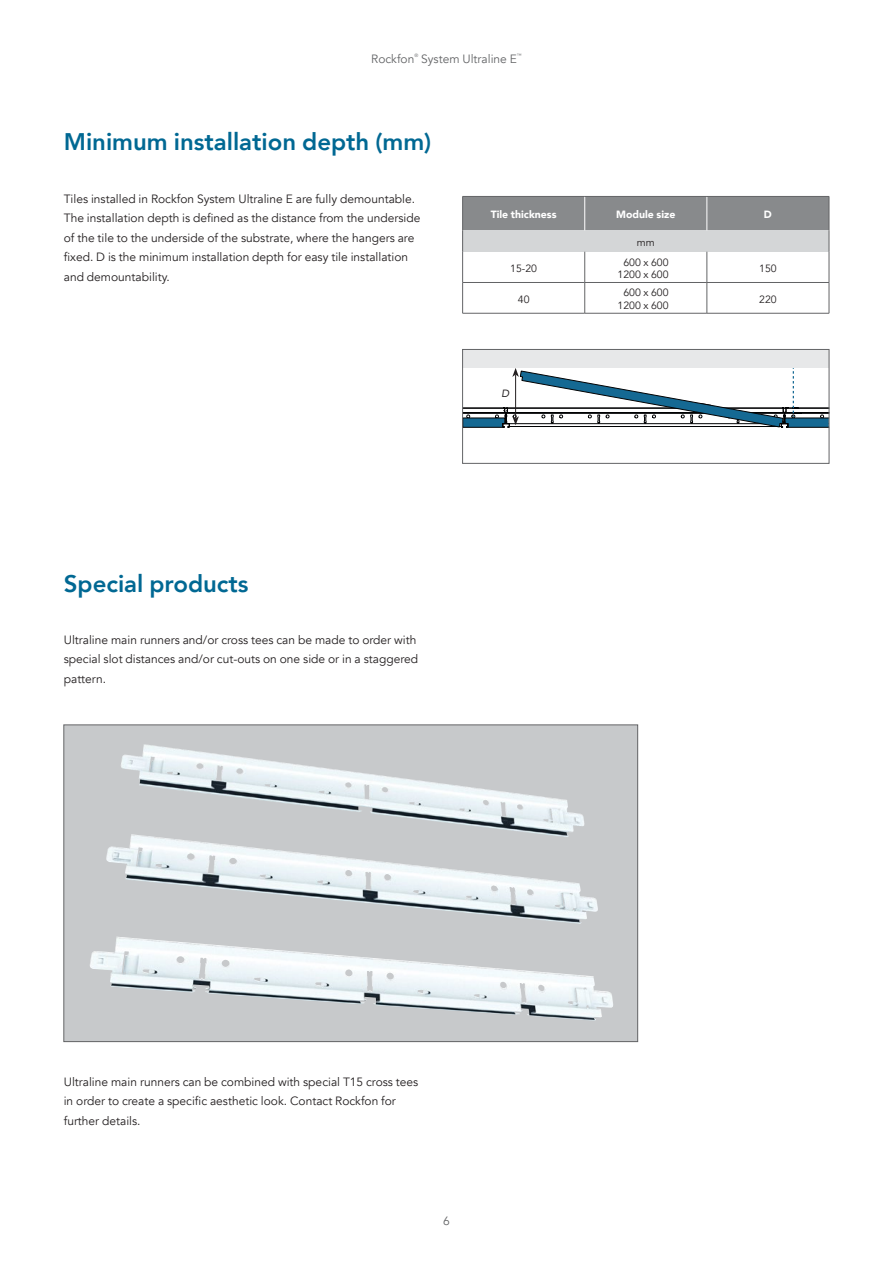
<style>
.page{position:relative;width:893px;height:1263px;background:#fff}
.page>*{position:absolute;margin:0;border:0;box-sizing:border-box;transform-origin:0 0}
.t1{font:800 24px "Avenir";color:#006893}
.t2{font:12px/19.5px "Avenir";color:#231f20}
.t3{font:12px "Avenir";color:#636466}
.t4{font:10.5px/12.6px "Avenir";color:#231f20;text-align:center}
.t5{font:900 10.5px "Avenir";color:#fff}
.t6{font:italic 10.5px "Avenir";color:#231f20}
.t7{font:4.8px "Avenir";color:#636466}
</style>
<div class="page">
<svg style="left:66px;top:727px;width:570px;height:313px;background:#cdd1d3"></svg>
<img style="left:106px;top:744px;width:493px;height:180px">
<div style="left:463px;top:349px;width:366px;height:18px;background:#e7e8e9"></div>
<div style="left:462px;top:349px;width:367px;height:114px;border:1px solid #636466"></div>
<svg style="left:462px;top:367px;width:367px;height:61px"></svg>
<hr style="left:462px;top:252px;width:1px;height:30px;background:#636466">
<hr style="left:584px;top:252px;width:1px;height:30px;background:#636466">
<hr style="left:462px;top:283px;width:1px;height:30px;background:#636466">
<hr style="left:584px;top:283px;width:1px;height:30px;background:#636466">
<hr style="left:707px;top:252px;width:1px;height:30px;background:#636466">
<hr style="left:829px;top:252px;width:1px;height:30px;background:#636466">
<hr style="left:707px;top:282px;width:122px;height:1px;background:#636466">
<hr style="left:707px;top:283px;width:1px;height:30px;background:#636466">
<hr style="left:829px;top:283px;width:1px;height:30px;background:#636466">
<hr style="left:707px;top:313px;width:122px;height:1px;background:#636466">
<hr style="left:462px;top:282px;width:123px;height:1px;background:#636466">
<hr style="left:585px;top:282px;width:122px;height:1px;background:#636466">
<hr style="left:462px;top:313px;width:123px;height:1px;background:#636466">
<hr style="left:585px;top:313px;width:122px;height:1px;background:#636466">
<svg style="left:462px;top:196px;width:368px;height:56px;background:#a5a7a8"></svg>
<p class="t3" style="left:371px;top:52px;width:45px">Rockfon</p>
<p class="t7" style="left:414px;top:53px;width:5px">®</p>
<p class="t3" style="left:421px;top:52px;width:97px">System Ultraline E</p>
<p class="t7" style="left:517px;top:53px;width:6px">™</p>
<h1 class="t1" style="left:64px;top:123px;width:369px">Minimum installation depth (mm)</h1>
<p class="t2" style="left:64px;top:189px;width:358px">Tiles installed in Rockfon System Ultraline E are fully demountable.<br>The installation depth is defined as the distance from the underside of the tile to the underside of the substrate, where the hangers are fixed. D is the minimum installation depth for easy tile installation and demountability.</p>
<p class="t5" style="left:491px;top:206px;width:67px">Tile thickness</p>
<p class="t5" style="left:616px;top:206px;width:61px">Module size</p>
<p class="t5" style="left:764px;top:206px;width:9px">D</p>
<p class="t4" style="left:637px;top:236px;width:19px">mm</p>
<p class="t4" style="left:510px;top:262px;width:28px">15-20</p>
<p class="t4" style="left:618px;top:256px;width:53px">600 x 600<br>1200 x 600</p>
<p class="t4" style="left:759px;top:262px;width:19px">150</p>
<p class="t4" style="left:518px;top:293px;width:13px">40</p>
<p class="t4" style="left:618px;top:287px;width:53px">600 x 600<br>1200 x 600</p>
<p class="t4" style="left:759px;top:293px;width:19px">220</p>
<p class="t6" style="left:502px;top:387px;width:9px">D</p>
<h1 class="t1" style="left:64px;top:565px;width:186px">Special products</h1>
<p class="t2" style="left:64px;top:630px;width:356px">Ultraline main runners and/or cross tees can be made to order with special slot distances and/or cut-outs on one side or in a staggered pattern.</p>
<p class="t2" style="left:64px;top:1072px;width:356px">Ultraline main runners can be combined with special T15 cross tees in order to create a specific aesthetic look. Contact Rockfon for further details.</p>
<p class="t3" style="left:443px;top:1213px;width:8px">6</p>
</div>
